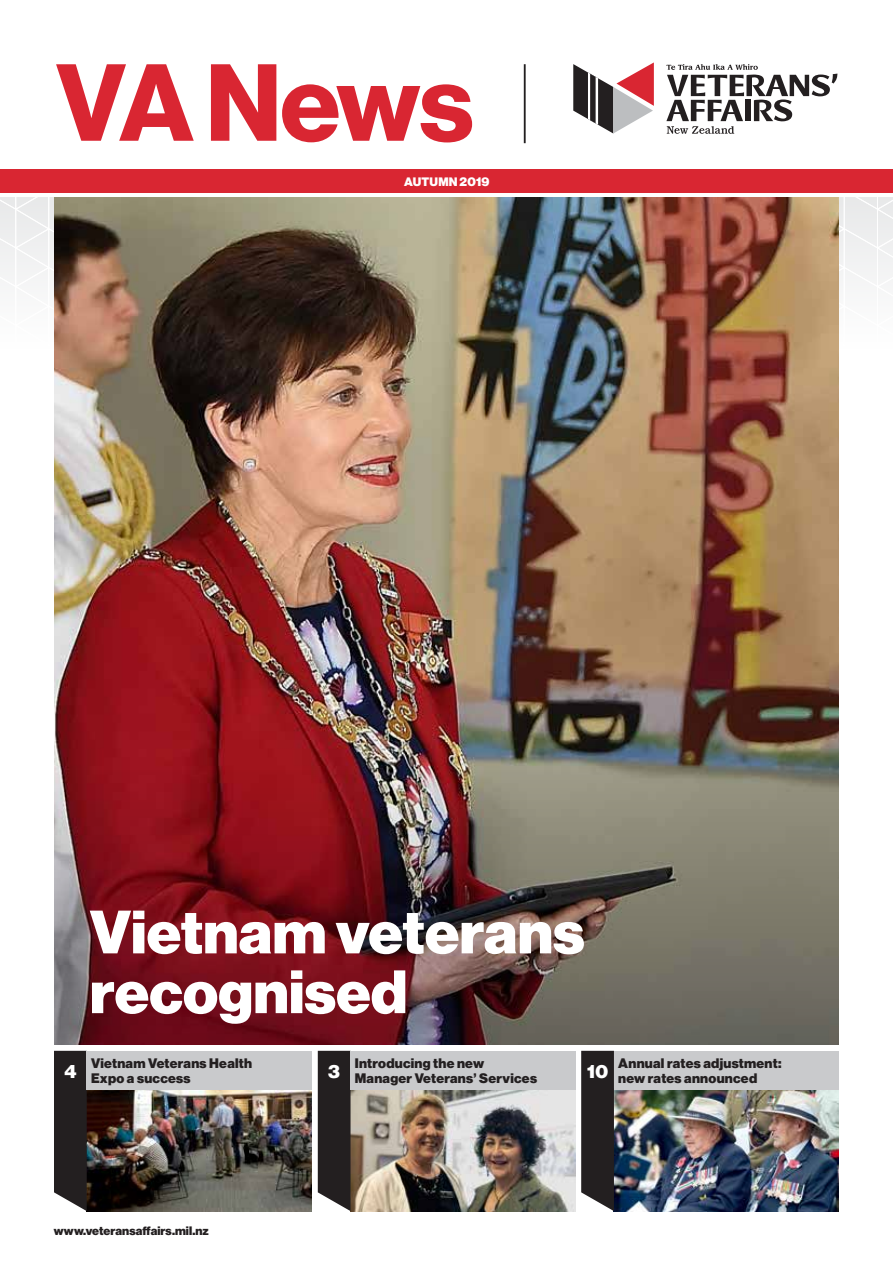
<style>
.page{position:relative;width:893px;height:1263px;background:#fff}
.page>*{position:absolute;margin:0;border:0;box-sizing:border-box;transform-origin:0 0}
.t1{font:700 106.95px "Haas Grot Disp 75";letter-spacing:-.025em;color:#d92632}
.t2{font:900 59.7px/59.7px "Haas Grot Disp 95";letter-spacing:.005em;color:#fff}
.t3{font:900 18px "Haas Grot Disp 95";color:#fff}
.t4{font:900 13.5px/15px "Haas Grot Disp 95";letter-spacing:.02em;color:#231f20}
.t5{font:900 12px "Haas Grot Disp 95";letter-spacing:.005em;color:#231f20}
.t6{font:900 12px "Haas Grot Disp 95";letter-spacing:.015em;color:#fff}
</style>
<div class="page">
<svg style="left:0;top:197px;width:893px;height:84px"></svg>
<div style="left:0;top:169px;width:893px;height:24px;background:#d92632"></div>
<svg style="left:573px;top:62px;width:81px;height:71px"></svg>
<svg style="left:666px;top:64px;width:172px;height:70px"></svg>
<hr style="left:524px;top:64px;width:2px;height:79px;background:#231f20">
<img style="left:54px;top:197px;width:785px;height:536px">
<img style="left:54px;top:733px;width:785px;height:312px">
<img style="left:614px;top:1089px;width:225px;height:122px">
<svg style="left:581px;top:1051px;width:33px;height:160px;background:#312d2e"></svg>
<div style="left:614px;top:1051px;width:225px;height:38px;background:#c9cacc"></div>
<img style="left:87px;top:1089px;width:225px;height:122px">
<svg style="left:54px;top:1051px;width:33px;height:160px;background:#302d2e"></svg>
<div style="left:87px;top:1051px;width:225px;height:38px;background:#c9cacc"></div>
<img style="left:351px;top:1089px;width:225px;height:122px">
<svg style="left:318px;top:1051px;width:33px;height:160px;background:#302c2d"></svg>
<div style="left:350px;top:1051px;width:226px;height:38px;background:#c9cacc"></div>
<h1 class="t1" style="left:56px;top:41px;width:419px">VA News</h1>
<p class="t6" style="left:404px;top:175px;width:87px">Autumn 2019</p>
<h2 class="t2" style="left:90px;top:903px;width:496px">Vietnam veterans recognised</h2>
<h3 class="t3" style="left:64px;top:1060px;width:14px">4</h3>
<p class="t4" style="left:91px;top:1056px;width:163px">Vietnam Veterans Health<br>Expo a success</p>
<h3 class="t3" style="left:328px;top:1060px;width:13px">3</h3>
<p class="t4" style="left:355px;top:1056px;width:184px">Introducing the new<br>Manager Veterans’ Services</p>
<h3 class="t3" style="left:587px;top:1060px;width:22px">10</h3>
<p class="t4" style="left:618px;top:1056px;width:165px">Annual rates adjustment:</p>
<p class="t4" style="left:618px;top:1071px;width:140px">new rates announced</p>
<p class="t5" style="left:54px;top:1223px;width:157px">www.veteransaffairs.mil.nz</p>
</div>
